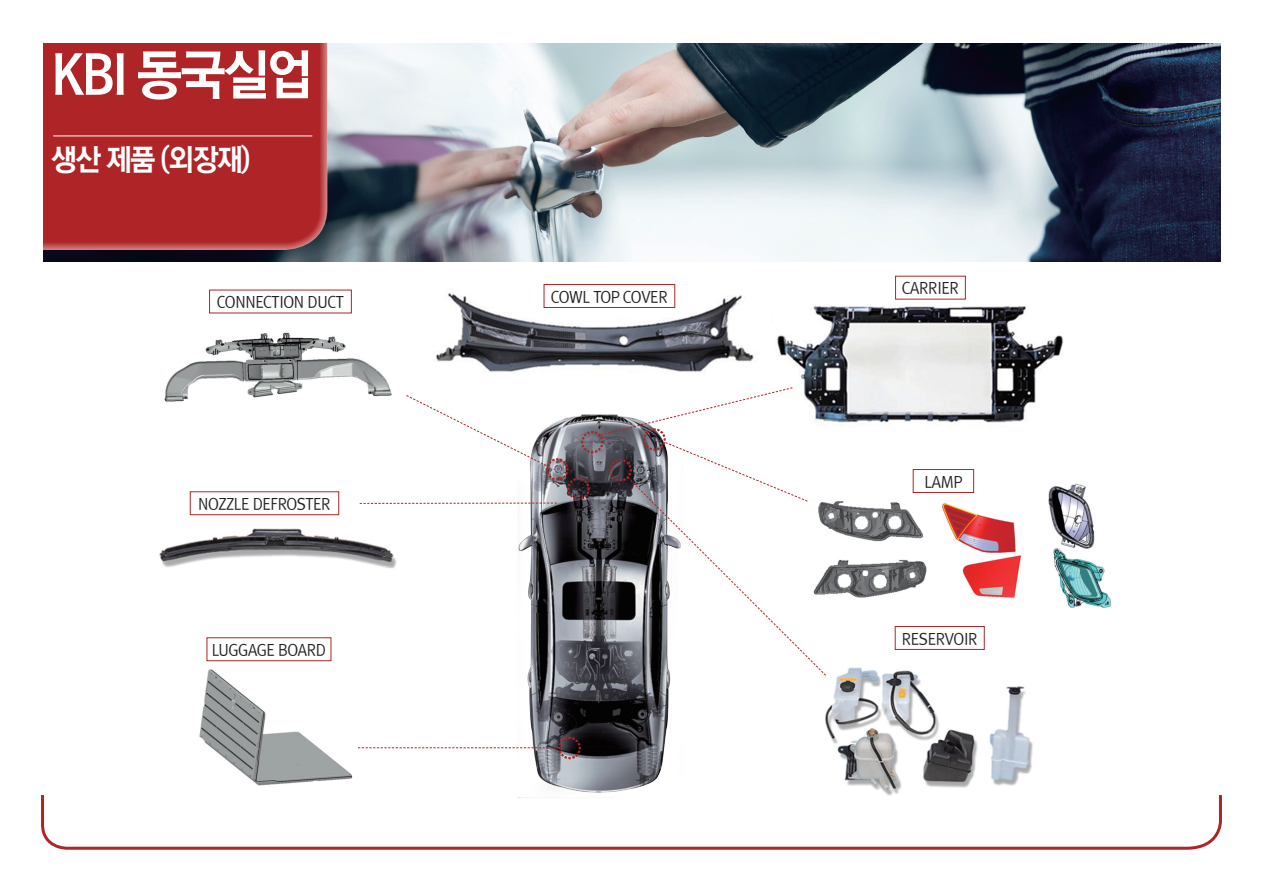
<style>
.page{position:relative;width:1263px;height:893px;background:#fff}
.page>*{position:absolute;margin:0;border:0;box-sizing:border-box;transform-origin:0 0}
.t1{font:54px "Rix M Go EB";letter-spacing:-.05em;color:#fff;scale:.95 1}
.t2{font:30px "Rix M Go EB";letter-spacing:-.05em;color:#fff;scale:.95 1}
.t3{font:15.75px "Rix M Go M";letter-spacing:-.025em;color:#231f20;scale:.95 1}
</style>
<div class="page">
<img style="left:159px;top:275px;width:953px;height:517px">
<div style="left:544px;top:284px;width:131px;height:24px;border:1px solid #af2426"></div>
<div style="left:207px;top:638px;width:124px;height:23px;border:1px solid #af2426"></div>
<div style="left:190px;top:492px;width:149px;height:23px;border:1px solid #af2426"></div>
<div style="left:895px;top:626px;width:89px;height:24px;border:1px solid #af2426"></div>
<div style="left:913px;top:469px;width:61px;height:24px;border:1px solid #af2426"></div>
<svg style="left:358px;top:736px;width:224px;height:24px"></svg>
<svg style="left:360px;top:387px;width:467px;height:289px"></svg>
<svg style="left:41px;top:792px;width:1181px;height:58px"></svg>
<img style="left:43px;top:43px;width:1177px;height:219px">
<svg style="left:43px;top:43px;width:285px;height:208px;background:#ae282a"></svg>
<hr style="left:53px;top:136px;width:259px;height:1px;background:#fff">
<p class="t1" style="left:51px;top:38px;width:278px">KBI 동국실업</p>
<p class="t2" style="left:51px;top:143px;width:211px">생산 제품 (외장재)</p>
<p class="t3" style="left:217px;top:291px;width:135px">CONNECTION DUCT</p>
<p class="t3" style="left:198px;top:493px;width:141px">NOZZLE DEFROSTER</p>
<p class="t3" style="left:212px;top:639px;width:122px">LUGGAGE BOARD</p>
<p class="t3" style="left:551px;top:286px;width:125px">COWL TOP COVER</p>
<p class="t3" style="left:902px;top:278px;width:62px">CARRIER</p>
<p class="t3" style="left:924px;top:471px;width:42px">LAMP</p>
<p class="t3" style="left:902px;top:628px;width:81px">RESERVOIR</p>
</div>
